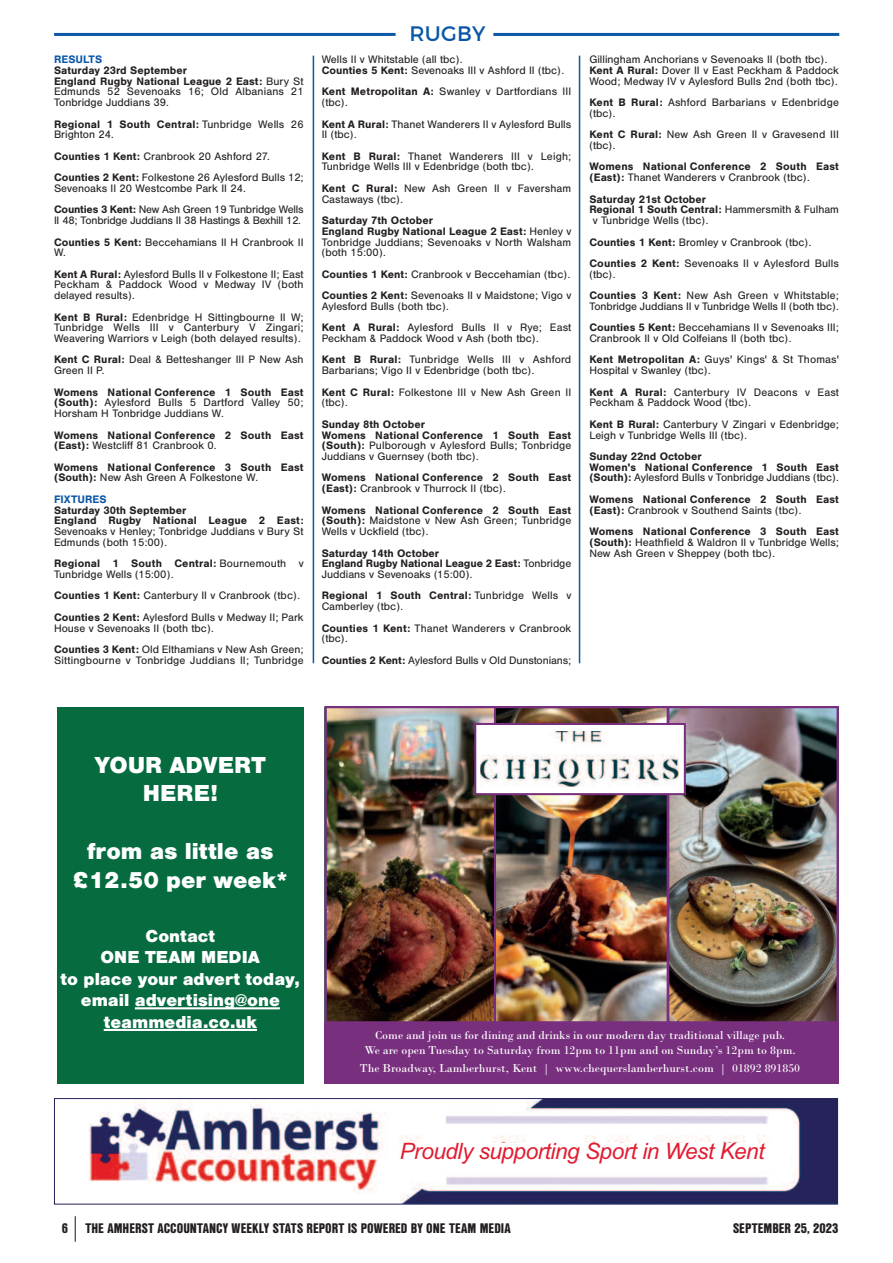
<style>
.page{position:relative;width:893px;height:1263px;background:#fff}
.page>*{position:absolute;margin:0;border:0;box-sizing:border-box;transform-origin:0 0}
.t1{font:900 24px/28.8px "Nimbus San";color:#fff;text-align:center}
.t2{font:italic 22.5px "Arial";letter-spacing:-.02em;color:#e11d32}
.t3{font:21px "Montserrat";letter-spacing:.01em;color:#0a56a7}
.t4{font:900 18px/21.6px "Nimbus San";color:#fff;text-align:center}
.t5{font:900 13.5px "Nimbus San Con L";color:#231f20}
.t6{font:12.15px/14.5px "Bodoni";color:#fff;text-align:center}
.t7{font:11.25px/10.6px "Nimbus San";color:#231f20}
.t8{font:700 11.25px/10.6px "Nimbus San";letter-spacing:.01em;color:#231f20}
.t9{font:11.25px/21.5px "Nimbus San";letter-spacing:-.02em;color:#231f20}
.t10{font:700 11.25px "Nimbus San";letter-spacing:.005em;color:#0a56a7}
.s1{font-weight:700}
.s2{font-weight:400}
</style>
<div class="page">
<img style="left:89px;top:1100px;width:747px;height:102px">
<div style="left:54px;top:1098px;width:784px;height:106px;border:1px solid #25235a"></div>
<div style="left:400px;top:1142px;width:391px;height:28px;background:#fff"></div>
<img style="left:325px;top:707px;width:514px;height:377px">
<hr style="left:54px;top:33px;width:342px;height:3px;background:#0a56a7">
<hr style="left:493px;top:33px;width:346px;height:3px;background:#0a56a7">
<div style="left:57px;top:707px;width:247px;height:377px;background:#066c40"></div>
<hr style="left:135px;top:1007px;width:145px;height:2px;background:#fff">
<hr style="left:104px;top:1029px;width:153px;height:2px;background:#fff">
<hr style="left:579px;top:56px;width:1px;height:607px;background:#0a56a7">
<hr style="left:313px;top:56px;width:1px;height:607px;background:#0a56a7">
<svg style="left:75px;top:1216px;width:1px;height:26px"></svg>
<p class="t10" style="left:54px;top:53px;width:50px">RESULTS</p>
<p class="t7" style="left:54px;top:65px;width:251px"><span class="s1">Saturday 23rd September<br>England Rugby National League 2 East:</span> Bury St Edmunds 52 Sevenoaks 16; Old Albanians 21<br>Tonbridge Juddians 39.</p>
<p class="t7" style="left:54px;top:118px;width:251px"><span class="s1">Regional 1 South Central:</span> Tunbridge Wells 26<br>Brighton 24.</p>
<p class="t7" style="left:54px;top:145px;width:251px;line-height:21.5px"><span class="s1">Counties 1 Kent:</span> Cranbrook 20 Ashford 27.<br><span class="s1">Counties 2 Kent:</span> Folkestone 26 Aylesford Bulls 12;</p>
<p class="t7" style="left:54px;top:177px;width:251px;line-height:21.5px">Sevenoaks II 20 Westcombe Park II 24.<br><span class="s1">Counties 3 Kent:</span> New Ash Green 19 Tunbridge Wells</p>
<p class="t9" style="left:54px;top:209px;width:251px">II 48; Tonbridge Juddians II 38 Hastings &amp; Bexhill 12.<br><span class="s1">Counties 5 Kent:</span> Beccehamians II H Cranbrook II</p>
<p class="t7" style="left:54px;top:242px;width:251px;line-height:21.5px">W.<br><span class="s1">Kent A Rural:</span> Aylesford Bulls II v Folkestone II; East</p>
<p class="t7" style="left:54px;top:279px;width:251px">Peckham &amp; Paddock Wood v Medway IV (both delayed results).</p>
<p class="t7" style="left:54px;top:311px;width:251px;text-align:justify"><span class="s1">Kent B Rural:</span> Edenbridge H Sittingbourne II W; Tunbridge Wells III v Canterbury V Zingari; Weavering Warriors v Leigh (both delayed results).</p>
<p class="t7" style="left:54px;top:354px;width:251px"><span class="s1">Kent C Rural:</span> Deal &amp; Betteshanger III P New Ash<br>Green II P.</p>
<p class="t7" style="left:54px;top:386px;width:251px;text-align:justify"><span class="s1">Womens National Conference 1 South East (South):</span> Aylesford Bulls 5 Dartford Valley 50; Horsham H Tonbridge Juddians W.</p>
<p class="t8" style="left:54px;top:429px;width:251px">Womens National Conference 2 South East (East): <span class="s2">Westcliff 81 Cranbrook 0.</span></p>
<p class="t8" style="left:54px;top:461px;width:251px">Womens National Conference 3 South East (South): <span class="s2">New Ash Green A Folkestone W.</span></p>
<p class="t10" style="left:54px;top:492px;width:54px">FIXTURES</p>
<p class="t8" style="left:54px;top:504px;width:251px">Saturday 30th September<br>England Rugby National League 2 East:</p>
<p class="t7" style="left:54px;top:526px;width:251px">Sevenoaks v Henley; Tonbridge Juddians v Bury St<br>Edmunds (both 15:00).</p>
<p class="t7" style="left:54px;top:558px;width:251px"><span class="s1">Regional 1 South Central:</span> Bournemouth v<br>Tunbridge Wells (15:00).</p>
<p class="t7" style="left:54px;top:585px;width:251px;line-height:21.5px"><span class="s1">Counties 1 Kent:</span> Canterbury II v Cranbrook (tbc).<br><span class="s1">Counties 2 Kent:</span> Aylesford Bulls v Medway II; Park</p>
<p class="t7" style="left:54px;top:617px;width:251px;line-height:21.5px">House v Sevenoaks II (both tbc).<br><span class="s1">Counties 3 Kent:</span> Old Elthamians v New Ash Green;</p>
<p class="t7" style="left:54px;top:655px;width:251px">Sittingbourne v Tonbridge Juddians II; Tunbridge</p>
<h3 class="t3" style="left:410px;top:26px;width:77px">RUGBY</h3>
<p class="t7" style="left:322px;top:54px;width:244px">Wells II v Whitstable (all tbc).<br><span class="s1">Counties 5 Kent:</span> Sevenoaks III v Ashford II (tbc).</p>
<p class="t7" style="left:322px;top:86px;width:251px"><span class="s1">Kent Metropolitan A:</span> Swanley v Dartfordians III (tbc).</p>
<p class="t7" style="left:322px;top:118px;width:251px"><span class="s1">Kent A Rural:</span> Thanet Wanderers II v Aylesford Bulls<br>II (tbc).</p>
<p class="t7" style="left:322px;top:150px;width:251px"><span class="s1">Kent B Rural:</span> Thanet Wanderers III v Leigh;<br>Tunbridge Wells III v Edenbridge (both tbc).</p>
<p class="t7" style="left:322px;top:183px;width:251px"><span class="s1">Kent C Rural:</span> New Ash Green II v Faversham<br>Castaways (tbc).</p>
<p class="t7" style="left:322px;top:215px;width:251px"><span class="s1">Saturday 7th October<br>England Rugby National League 2 East:</span> Henley v<br>Tonbridge Juddians; Sevenoaks v North Walsham (both 15:00).</p>
<p class="t7" style="left:322px;top:263px;width:251px;line-height:21.5px"><span class="s1">Counties 1 Kent:</span> Cranbrook v Beccehamian (tbc).<br><span class="s1">Counties 2 Kent:</span> Sevenoaks II v Maidstone; Vigo v</p>
<p class="t7" style="left:322px;top:295px;width:251px;line-height:21.5px">Aylesford Bulls (both tbc).<br><span class="s1">Kent A Rural:</span> Aylesford Bulls II v Rye; East</p>
<p class="t7" style="left:322px;top:327px;width:251px;line-height:21.5px">Peckham &amp; Paddock Wood v Ash (both tbc).<br><span class="s1">Kent B Rural:</span> Tunbridge Wells III v Ashford</p>
<p class="t7" style="left:322px;top:360px;width:251px;line-height:21.5px">Barbarians; Vigo II v Edenbridge (both tbc).<br><span class="s1">Kent C Rural:</span> Folkestone III v New Ash Green II</p>
<p class="t7" style="left:322px;top:397px;width:28px">(tbc).</p>
<p class="t7" style="left:322px;top:419px;width:251px"><span class="s1">Sunday 8th October<br>Womens National Conference 1 South East (South):</span> Pulborough v Aylesford Bulls; Tonbridge Juddians v Guernsey (both tbc).</p>
<p class="t8" style="left:322px;top:472px;width:251px">Womens National Conference 2 South East (East): <span class="s2">Cranbrook v Thurrock II (tbc).</span></p>
<p class="t7" style="left:322px;top:504px;width:251px;text-align:justify"><span class="s1">Womens National Conference 2 South East (South):</span> Maidstone v New Ash Green; Tunbridge Wells v Uckfield (tbc).</p>
<p class="t8" style="left:322px;top:547px;width:251px">Saturday 14th October<br>England Rugby National League 2 East: <span class="s2">Tonbridge<br>Juddians v Sevenoaks (15:00).</span></p>
<p class="t7" style="left:322px;top:590px;width:251px"><span class="s1">Regional 1 South Central:</span> Tunbridge Wells v<br>Camberley (tbc).</p>
<p class="t7" style="left:322px;top:622px;width:251px"><span class="s1">Counties 1 Kent:</span> Thanet Wanderers v Cranbrook (tbc).</p>
<p class="t7" style="left:322px;top:655px;width:251px"><span class="s1">Counties 2 Kent:</span> Aylesford Bulls v Old Dunstonians;</p>
<p class="t7" style="left:589px;top:54px;width:251px">Gillingham Anchorians v Sevenoaks II (both tbc).<br><span class="s1">Kent A Rural:</span> Dover II v East Peckham &amp; Paddock<br>Wood; Medway IV v Aylesford Bulls 2nd (both tbc).</p>
<p class="t7" style="left:589px;top:97px;width:251px"><span class="s1">Kent B Rural:</span> Ashford Barbarians v Edenbridge (tbc).</p>
<p class="t7" style="left:589px;top:129px;width:251px"><span class="s1">Kent C Rural:</span> New Ash Green II v Gravesend III (tbc).</p>
<p class="t8" style="left:589px;top:161px;width:251px">Womens National Conference 2 South East (East): <span class="s2">Thanet Wanderers v Cranbrook (tbc).</span></p>
<p class="t8" style="left:589px;top:193px;width:251px">Saturday 21st October<br>Regional 1 South Central: <span class="s2">Hammersmith &amp; Fulham v Tunbridge Wells (tbc).</span></p>
<p class="t7" style="left:589px;top:231px;width:251px;line-height:21.5px"><span class="s1">Counties 1 Kent:</span> Bromley v Cranbrook (tbc).<br><span class="s1">Counties 2 Kent:</span> Sevenoaks II v Aylesford Bulls</p>
<p class="t7" style="left:589px;top:263px;width:251px;line-height:21.5px">(tbc).<br><span class="s1">Counties 3 Kent:</span> New Ash Green v Whitstable;</p>
<p class="t7" style="left:589px;top:295px;width:251px;line-height:21.5px">Tonbridge Juddians II v Tunbridge Wells II (both tbc).<br><span class="s1">Counties 5 Kent:</span> Beccehamians II v Sevenoaks III;</p>
<p class="t7" style="left:589px;top:327px;width:251px;line-height:21.5px">Cranbrook II v Old Colfeians II (both tbc).<br><span class="s1">Kent Metropolitan A:</span> Guys' Kings' &amp; St Thomas'</p>
<p class="t7" style="left:589px;top:360px;width:251px;line-height:21.5px">Hospital v Swanley (tbc).<br><span class="s1">Kent A Rural:</span> Canterbury IV Deacons v East</p>
<p class="t7" style="left:589px;top:392px;width:251px;line-height:21.5px">Peckham &amp; Paddock Wood (tbc).<br><span class="s1">Kent B Rural:</span> Canterbury V Zingari v Edenbridge;</p>
<p class="t7" style="left:589px;top:429px;width:159px">Leigh v Tunbridge Wells III (tbc).</p>
<p class="t8" style="left:589px;top:451px;width:251px">Sunday 22nd October<br>Women's National Conference 1 South East (South): <span class="s2">Aylesford Bulls v Tonbridge Juddians (tbc).</span></p>
<p class="t8" style="left:589px;top:494px;width:251px">Womens National Conference 2 South East (East): <span class="s2">Cranbrook v Southend Saints (tbc).</span></p>
<p class="t7" style="left:589px;top:526px;width:251px;text-align:justify"><span class="s1">Womens National Conference 3 South East (South):</span> Heathfield &amp; Waldron II v Tunbridge Wells; New Ash Green v Sheppey (both tbc).</p>
<h1 class="t1" style="left:95px;top:750px;width:172px">YOUR ADVERT<br>HERE!</h1>
<h1 class="t1" style="left:73px;top:836px;width:216px">from as little as £12.50 per week*</h1>
<h3 class="t4" style="left:61px;top:924px;width:241px">Contact<br>ONE TEAM MEDIA<br>to place your advert today, email advertising@one teammedia.co.uk</h3>
<p class="t6" style="left:364px;top:1028px;width:433px">Come and join us for dining and drinks in our modern day traditional village pub.<br>We are open Tuesday to Saturday from 12pm to 11pm and on Sunday’s 12pm to 8pm.</p>
<p class="t6" style="left:360px;top:1061px;width:442px">The Broadway, Lamberhurst, Kent | www.chequerslamberhurst.com | 01892 891850</p>
<h2 class="t2" style="left:400px;top:1138px;width:366px">Proudly supporting Sport in West Kent</h2>
<p class="t5" style="left:62px;top:1220px;width:8px">6</p>
<p class="t5" style="left:85px;top:1220px;width:427px">THE AMHERST ACCOUNTANCY WEEKLY STATS REPORT IS POWERED BY ONE TEAM MEDIA</p>
<p class="t5" style="left:733px;top:1220px;width:107px">SEPTEMBER 25, 2023</p>
</div>
